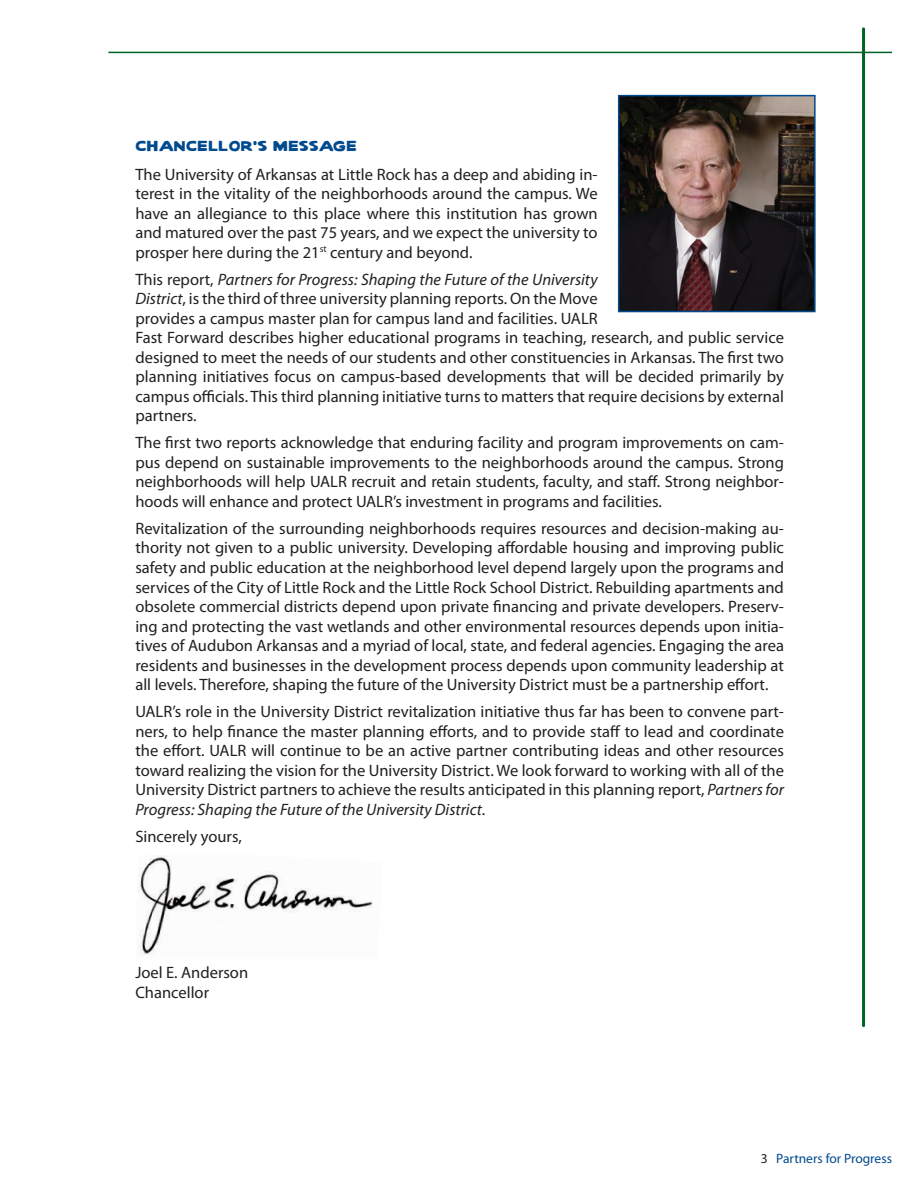
<style>
.page{position:relative;width:918px;height:1188px;background:#fff}
.page>*{position:absolute;margin:0;border:0;box-sizing:border-box;transform-origin:0 0}
.t1{font:21px "Quartermain";letter-spacing:-.01em;color:#004a8d}
.t2{font:16.5px/19.5px "Myriad Pro";color:#231f20;text-align:justify}
.t3{font:13.5px "Myriad Pro";color:#004a8d}
.s1{font-style:italic}
</style>
<div class="page">
<img style="left:137px;top:855px;width:236px;height:100px">
<img style="left:620px;top:98px;width:192px;height:211px">
<div style="left:617px;top:95px;width:198px;height:217px;border:2px solid #004a8d"></div>
<hr style="left:861px;top:29px;width:3px;height:996px;background:#006224">
<hr style="left:108px;top:52px;width:783px;height:1px;background:#006224">
<p class="t1" style="left:135px;top:132px;width:223px">Chancellor’s Message</p>
<p class="t2" style="left:135px;top:164px;width:463px">The University of Arkansas at Little Rock has a deep and abiding in&shy;terest in the vitality of the neighborhoods around the campus. We have an allegiance to this place where this institution has grown and matured over the past 75 years, and we expect the university to prosper here during the 21<sup>st</sup> century and beyond.</p>
<p class="t2" style="left:135px;top:269px;width:650px;text-align:left">This report, <span class="s1">Partners for Progress: Shaping the Future of the University<br>District</span>, is the third of three university planning reports. On the Move<br>provides a campus master plan for campus land and facilities. UALR<br>Fast Forward describes higher educational programs in teaching, research, and public service designed to meet the needs of our students and other constituencies in Arkansas. The first two planning initiatives focus on campus-based developments that will be decided primarily by campus officials. This third planning initiative turns to matters that require decisions by external partners.</p>
<p class="t2" style="left:135px;top:433px;width:650px">The first two reports acknowledge that enduring facility and program improvements on cam&shy;pus depend on sustainable improvements to the neighborhoods around the campus. Strong neighborhoods will help UALR recruit and retain students, faculty, and staff. Strong neighbor&shy;hoods will enhance and protect UALR’s investment in programs and facilities.</p>
<p class="t2" style="left:135px;top:518px;width:650px">Revitalization of the surrounding neighborhoods requires resources and decision-making au&shy;thority not given to a public university. Developing affordable housing and improving public safety and public education at the neighborhood level depend largely upon the programs and services of the City of Little Rock and the Little Rock School District. Rebuilding apartments and obsolete commercial districts depend upon private financing and private developers. Preserv&shy;ing and protecting the vast wetlands and other environmental resources depends upon initia&shy;tives of Audubon Arkansas and a myriad of local, state, and federal agencies. Engaging the area residents and businesses in the development process depends upon community leadership at all levels. Therefore, shaping the future of the University District must be a partnership effort.</p>
<p class="t2" style="left:135px;top:701px;width:650px">UALR’s role in the University District revitalization initiative thus far has been to convene part&shy;ners, to help finance the master planning efforts, and to provide staff to lead and coordinate the effort. UALR will continue to be an active partner contributing ideas and other resources toward realizing the vision for the University District. We look forward to working with all of the University District partners to achieve the results anticipated in this planning report, <span class="s1">Partners for Progress: Shaping the Future of the University District</span>.</p>
<p class="t2" style="left:135px;top:826px;width:108px">Sincerely yours,</p>
<p class="t2" style="left:135px;top:962px;width:114px">Joel E. Anderson<br>Chancellor</p>
<p class="t3" style="left:776px;top:1149px;width:117px">Partners for Progress</p>
</div>
